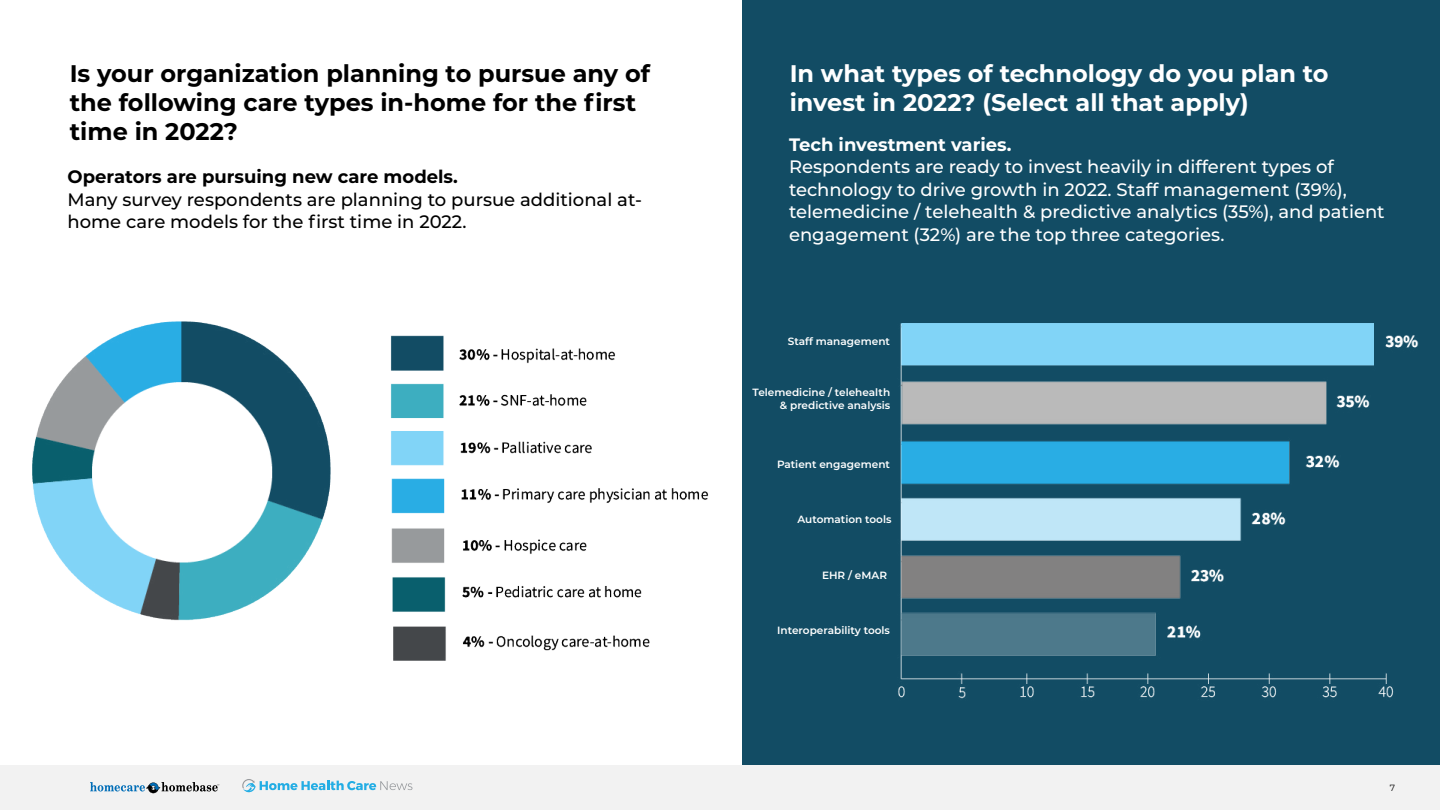
<style>
.page{position:relative;width:1440px;height:810px;background:#fff}
.page>*{position:absolute;margin:0;border:0;box-sizing:border-box;transform-origin:0 0}
.t1{font:700 24px/29.2px "Montserrat";color:#000}
.t2{font:700 24px/29.2px "Montserrat";color:#fff}
.t3{font:500 18px/22.5px "Montserrat";color:#fff}
.t4{font:500 18px/22.5px "Montserrat";color:#000}
.t5{font:700 18px "Montserrat";color:#000}
.t6{font:700 18px "Montserrat";color:#fff}
.t7{font:600 10.5px/13.5px "Montserrat";color:#fff;text-align:right}
.t8{font:9px "Montserrat";color:#000}
</style>
<div class="page">
<div style="left:0;top:765px;width:1440px;height:45px;background:#f2f2f2"></div>
<svg style="left:90px;top:782px;width:129px;height:11px"></svg>
<svg style="left:242px;top:779px;width:170px;height:13px"></svg>
<div style="left:742px;top:0;width:698px;height:765px;background:#124c64"></div>
<img style="left:32px;top:321px;width:677px;height:340px">
<img style="left:898px;top:323px;width:521px;height:376px">
<h1 class="t1" style="left:70px;top:57px;width:582px">Is your organization planning to pursue any of the following care types in-home for the first time in 2022?</h1>
<p class="t5" style="left:68px;top:164px;width:392px">Operators are pursuing new care models.</p>
<p class="t4" style="left:68px;top:187px;width:576px">Many survey respondents are planning to pursue additional at&shy;home care models for the first time in 2022.</p>
<h1 class="t2" style="left:790px;top:57px;width:540px">In what types of technology do you plan to invest in 2022? (Select all that apply)</h1>
<p class="t6" style="left:789px;top:132px;width:224px">Tech investment varies.</p>
<p class="t3" style="left:789px;top:155px;width:597px">Respondents are ready to invest heavily in different types of technology to drive growth in 2022. Staff management (39%), telemedicine / telehealth &amp; predictive analytics (35%), and patient engagement (32%) are the top three categories.</p>
<p class="t7" style="left:788px;top:334px;width:104px">Staff management</p>
<p class="t7" style="left:753px;top:385px;width:139px">Telemedicine / telehealth &amp; predictive analysis</p>
<p class="t7" style="left:777px;top:457px;width:114px">Patient engagement</p>
<p class="t7" style="left:798px;top:512px;width:95px">Automation tools</p>
<p class="t7" style="left:822px;top:568px;width:67px">EHR / eMAR</p>
<p class="t7" style="left:777px;top:623px;width:114px">Interoperability tools</p>
<p class="t8" style="left:1390px;top:781px;width:7px">7</p>
</div>
